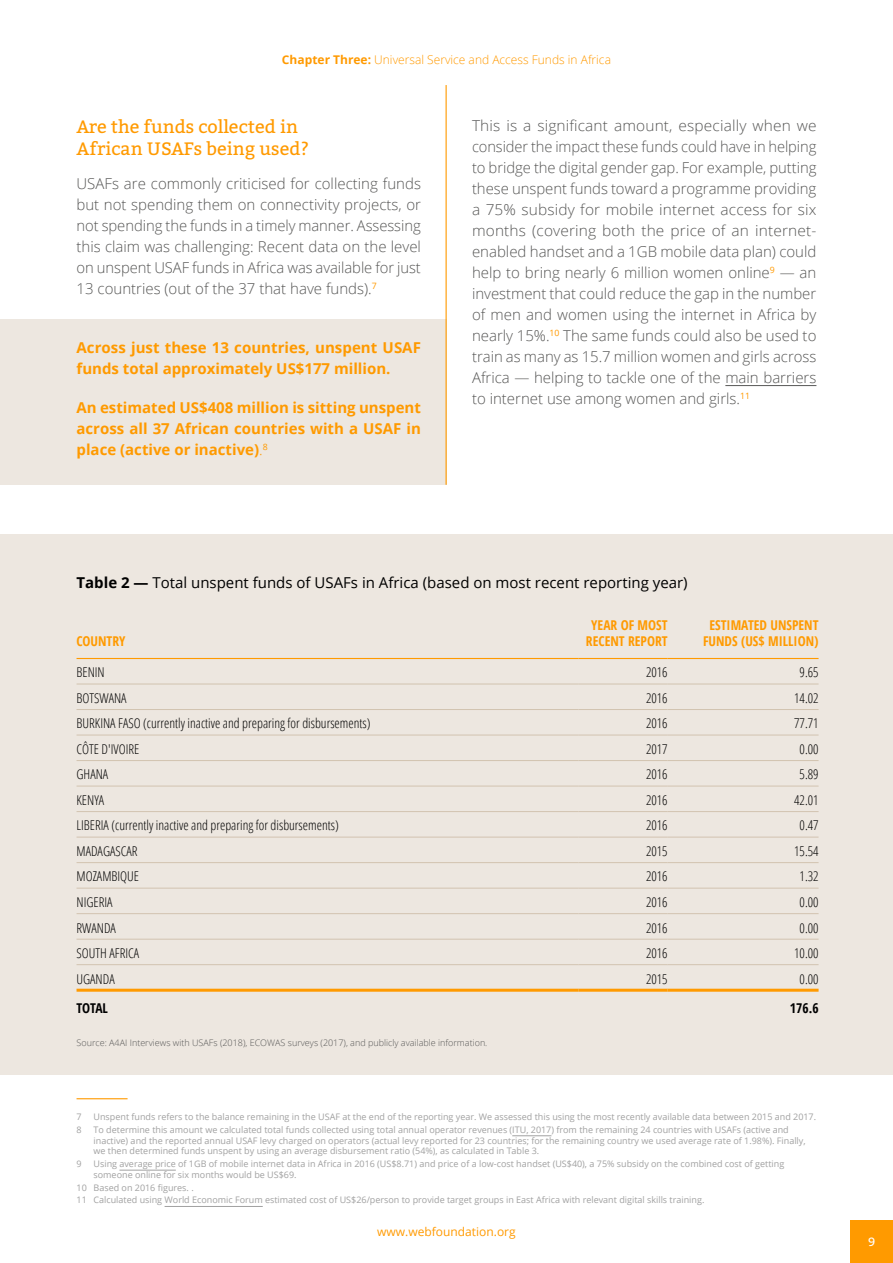
<style>
.page{position:relative;width:893px;height:1263px;background:#fff}
.page>*{position:absolute;margin:0;border:0;box-sizing:border-box;transform-origin:0 0}
.t1{font:18px/22.5px "Bitter";color:#ff9a00}
.t2{font:300 15px/21px "Open Sans";color:#575756;text-align:justify}
.t3{font:700 15px/21px "Open Sans";color:#ff9a00}
.t4{font:15px "Open Sans";color:#000}
.t5{font:300 13.5px "Open Sans Condensed";color:#000}
.t6{font:700 13.5px/16.2px "Open Sans Condensed";color:#ff9a00;text-align:center}
.t7{font:700 13.5px "Open Sans Condensed";letter-spacing:-.005em;color:#000}
.t8{font:300 12px "Open Sans";color:#ff9a00}
.t9{font:12px "Open Sans";color:#ff9a00}
.t10{font:12px "Bitter";color:#fff}
.t11{font:9px/10.8px "Open Sans";color:#a1a1a1}
.t12{font:300 9px "Open Sans";color:#575756}
.s1{font-weight:700}
.s2{font-weight:300}
</style>
<div class="page">
<div style="left:0;top:319px;width:447px;height:166px;background:#ede7e0"></div>
<hr style="left:77px;top:1098px;width:51px;height:1px;background:#ff9a00">
<hr style="left:512px;top:1135px;width:39px;height:1px;background:#a1a1a1">
<hr style="left:119px;top:1170px;width:57px;height:1px;background:#a1a1a1">
<hr style="left:165px;top:1206px;width:98px;height:1px;background:#a1a1a1">
<hr style="left:725px;top:385px;width:91px;height:1px;background:#575756">
<div style="left:0;top:534px;width:893px;height:541px;background:#ede7e0"></div>
<hr style="left:446px;top:85px;width:1px;height:400px;background:#ff9a00">
<hr style="left:77px;top:658px;width:501px;height:1px;background:#ff9a00">
<hr style="left:578px;top:658px;width:90px;height:1px;background:#ff9a00">
<hr style="left:668px;top:658px;width:151px;height:1px;background:#ff9a00">
<hr style="left:77px;top:989px;width:501px;height:3px;background:#ff9a00">
<hr style="left:578px;top:989px;width:90px;height:3px;background:#ff9a00">
<hr style="left:668px;top:989px;width:151px;height:3px;background:#ff9a00">
<hr style="left:77px;top:684px;width:501px;height:1px;background:#d2c3b0">
<hr style="left:578px;top:684px;width:90px;height:1px;background:#d2c3b0">
<hr style="left:668px;top:684px;width:151px;height:1px;background:#d2c3b0">
<hr style="left:77px;top:709px;width:501px;height:1px;background:#d2c3b0">
<hr style="left:578px;top:709px;width:90px;height:1px;background:#d2c3b0">
<hr style="left:668px;top:709px;width:151px;height:1px;background:#d2c3b0">
<hr style="left:77px;top:735px;width:501px;height:1px;background:#d2c3b0">
<hr style="left:578px;top:735px;width:90px;height:1px;background:#d2c3b0">
<hr style="left:668px;top:735px;width:151px;height:1px;background:#d2c3b0">
<hr style="left:77px;top:760px;width:501px;height:1px;background:#d2c3b0">
<hr style="left:578px;top:760px;width:90px;height:1px;background:#d2c3b0">
<hr style="left:668px;top:760px;width:151px;height:1px;background:#d2c3b0">
<hr style="left:77px;top:786px;width:501px;height:1px;background:#d2c3b0">
<hr style="left:578px;top:786px;width:90px;height:1px;background:#d2c3b0">
<hr style="left:668px;top:786px;width:151px;height:1px;background:#d2c3b0">
<hr style="left:77px;top:811px;width:501px;height:1px;background:#d2c3b0">
<hr style="left:578px;top:811px;width:90px;height:1px;background:#d2c3b0">
<hr style="left:668px;top:811px;width:151px;height:1px;background:#d2c3b0">
<hr style="left:77px;top:837px;width:501px;height:1px;background:#d2c3b0">
<hr style="left:578px;top:837px;width:90px;height:1px;background:#d2c3b0">
<hr style="left:668px;top:837px;width:151px;height:1px;background:#d2c3b0">
<hr style="left:77px;top:862px;width:501px;height:1px;background:#d2c3b0">
<hr style="left:578px;top:862px;width:90px;height:1px;background:#d2c3b0">
<hr style="left:668px;top:862px;width:151px;height:1px;background:#d2c3b0">
<hr style="left:77px;top:888px;width:501px;height:1px;background:#d2c3b0">
<hr style="left:578px;top:888px;width:90px;height:1px;background:#d2c3b0">
<hr style="left:668px;top:888px;width:151px;height:1px;background:#d2c3b0">
<hr style="left:77px;top:913px;width:501px;height:1px;background:#d2c3b0">
<hr style="left:578px;top:913px;width:90px;height:1px;background:#d2c3b0">
<hr style="left:668px;top:913px;width:151px;height:1px;background:#d2c3b0">
<hr style="left:77px;top:939px;width:501px;height:1px;background:#d2c3b0">
<hr style="left:578px;top:939px;width:90px;height:1px;background:#d2c3b0">
<hr style="left:668px;top:939px;width:151px;height:1px;background:#d2c3b0">
<hr style="left:77px;top:964px;width:501px;height:1px;background:#d2c3b0">
<hr style="left:578px;top:964px;width:90px;height:1px;background:#d2c3b0">
<hr style="left:668px;top:964px;width:151px;height:1px;background:#d2c3b0">
<div style="left:850px;top:1220px;width:43px;height:43px;background:#ff9a00"></div>
<h3 class="t8" style="left:282px;top:51px;width:331px"><span class="s1">Chapter Three:</span> Universal Service and Access Funds in Africa</h3>
<h1 class="t1" style="left:77px;top:115px;width:234px">Are the funds collected in<br>African USAFs being used?</h1>
<p class="t2" style="left:77px;top:173px;width:346px">USAFs are commonly criticised for collecting funds but not spending them on connectivity projects, or not spending the funds in a timely manner. Assessing this claim was challenging: Recent data on the level on unspent USAF funds in Africa was available for just 13 countries (out of the 37 that have funds).<sup>7</sup></p>
<h2 class="t3" style="left:77px;top:337px;width:346px">Across just these 13 countries, unspent USAF funds total approximately US$177 million.</h2>
<h2 class="t3" style="left:77px;top:396px;width:346px;text-align:justify">An estimated US$408 million is sitting unspent across all 37 African countries with a USAF in place (active or inactive)<span class="s2">.</span><sup>8</sup></h2>
<p class="t2" style="left:472px;top:114px;width:346px">This is a significant amount, especially when we consider the impact these funds could have in helping to bridge the digital gender gap. For example, putting these unspent funds toward a programme providing a 75% subsidy for mobile internet access for six months (covering both the price of an internet&shy;enabled handset and a 1GB mobile data plan) could help to bring nearly 6 million women online<sup>9</sup> — an investment that could reduce the gap in the number of men and women using the internet in Africa by nearly 15%.<sup>10</sup> The same funds could also be used to train as many as 15.7 million women and girls across Africa — helping to tackle one of the main barriers to internet use among women and girls.<sup>11</sup></p>
<h2 class="t4" style="left:77px;top:573px;width:613px"><span class="s1">Table 2 —</span> Total unspent funds of USAFs in Africa (based on most recent reporting year)</h2>
<h3 class="t6" style="left:77px;top:632px;width:51px">COUNTRY</h3>
<h3 class="t6" style="left:586px;top:616px;width:83px">YEAR OF MOST<br>RECENT REPORT</h3>
<h3 class="t6" style="left:703px;top:616px;width:117px">ESTIMATED UNSPENT<br>FUNDS (US$ MILLION)</h3>
<h3 class="t5" style="left:77px;top:663px;width:30px">BENIN</h3>
<h3 class="t5" style="left:646px;top:663px;width:23px">2016</h3>
<h3 class="t5" style="left:800px;top:663px;width:20px">9.65</h3>
<h3 class="t5" style="left:77px;top:689px;width:52px">BOTSWANA</h3>
<h3 class="t5" style="left:646px;top:689px;width:23px">2016</h3>
<h3 class="t5" style="left:794px;top:689px;width:26px">14.02</h3>
<h3 class="t5" style="left:77px;top:714px;width:295px">BURKINA FASO (currently inactive and preparing for disbursements)</h3>
<h3 class="t5" style="left:646px;top:714px;width:23px">2016</h3>
<h3 class="t5" style="left:794px;top:714px;width:26px">77.71</h3>
<h3 class="t5" style="left:77px;top:740px;width:64px">CÔTE D'IVOIRE</h3>
<h3 class="t5" style="left:646px;top:740px;width:23px">2017</h3>
<h3 class="t5" style="left:800px;top:740px;width:20px">0.00</h3>
<h3 class="t5" style="left:77px;top:765px;width:33px">GHANA</h3>
<h3 class="t5" style="left:646px;top:765px;width:23px">2016</h3>
<h3 class="t5" style="left:800px;top:765px;width:20px">5.89</h3>
<h3 class="t5" style="left:77px;top:791px;width:29px">KENYA</h3>
<h3 class="t5" style="left:646px;top:791px;width:23px">2016</h3>
<h3 class="t5" style="left:794px;top:791px;width:26px">42.01</h3>
<h3 class="t5" style="left:77px;top:816px;width:264px">LIBERIA (currently inactive and preparing for disbursements)</h3>
<h3 class="t5" style="left:646px;top:816px;width:23px">2016</h3>
<h3 class="t5" style="left:800px;top:816px;width:20px">0.47</h3>
<h3 class="t5" style="left:77px;top:842px;width:63px">MADAGASCAR</h3>
<h3 class="t5" style="left:646px;top:842px;width:23px">2015</h3>
<h3 class="t5" style="left:794px;top:842px;width:26px">15.54</h3>
<h3 class="t5" style="left:77px;top:867px;width:64px">MOZAMBIQUE</h3>
<h3 class="t5" style="left:646px;top:867px;width:23px">2016</h3>
<h3 class="t5" style="left:800px;top:867px;width:20px">1.32</h3>
<h3 class="t5" style="left:77px;top:893px;width:38px">NIGERIA</h3>
<h3 class="t5" style="left:646px;top:893px;width:23px">2016</h3>
<h3 class="t5" style="left:800px;top:893px;width:20px">0.00</h3>
<h3 class="t5" style="left:77px;top:918px;width:41px">RWANDA</h3>
<h3 class="t5" style="left:646px;top:918px;width:23px">2016</h3>
<h3 class="t5" style="left:800px;top:918px;width:20px">0.00</h3>
<h3 class="t5" style="left:77px;top:944px;width:64px">SOUTH AFRICA</h3>
<h3 class="t5" style="left:646px;top:944px;width:23px">2016</h3>
<h3 class="t5" style="left:794px;top:944px;width:26px">10.00</h3>
<h3 class="t5" style="left:77px;top:969px;width:40px">UGANDA</h3>
<h3 class="t5" style="left:646px;top:969px;width:23px">2015</h3>
<h3 class="t5" style="left:800px;top:969px;width:20px">0.00</h3>
<h3 class="t7" style="left:77px;top:998px;width:33px">TOTAL</h3>
<h3 class="t7" style="left:790px;top:998px;width:30px">176.6</h3>
<p class="t12" style="left:77px;top:1036px;width:412px">Source: A4AI Interviews with USAFs (2018), ECOWAS surveys (2017), and publicly available information.</p>
<p class="t11" style="left:77px;top:1111px;width:7px">7</p>
<p class="t11" style="left:94px;top:1111px;width:724px">Unspent funds refers to the balance remaining in the USAF at the end of the reporting year. We assessed this using the most recently available data between 2015 and 2017.</p>
<p class="t11" style="left:77px;top:1124px;width:7px">8</p>
<p class="t11" style="left:94px;top:1124px;width:714px">To determine this amount we calculated total funds collected using total annual operator revenues (ITU, 2017) from the remaining 24 countries with USAFs (active and inactive) and the reported annual USAF levy charged on operators (actual levy reported for 23 countries; for the remaining country we used average rate of 1.98%). Finally, we then determined funds unspent by using an average disbursement ratio (54%), as calculated in Table 3.</p>
<p class="t11" style="left:77px;top:1158px;width:7px">9</p>
<p class="t11" style="left:94px;top:1158px;width:692px">Using average price of 1GB of mobile internet data in Africa in 2016 (US$8.71) and price of a low-cost handset (US$40), a 75% subsidy on the combined cost of getting someone online for six months would be US$69.</p>
<p class="t11" style="left:77px;top:1181px;width:629px;line-height:12.8px">10 Based on 2016 figures. .<br>11 Calculated using World Economic Forum estimated cost of US$26/person to provide target groups in East Africa with relevant digital skills training.</p>
<h3 class="t9" style="left:377px;top:1224px;width:140px">www.webfoundation.org</h3>
<h3 class="t10" style="left:868px;top:1233px;width:9px">9</h3>
</div>
